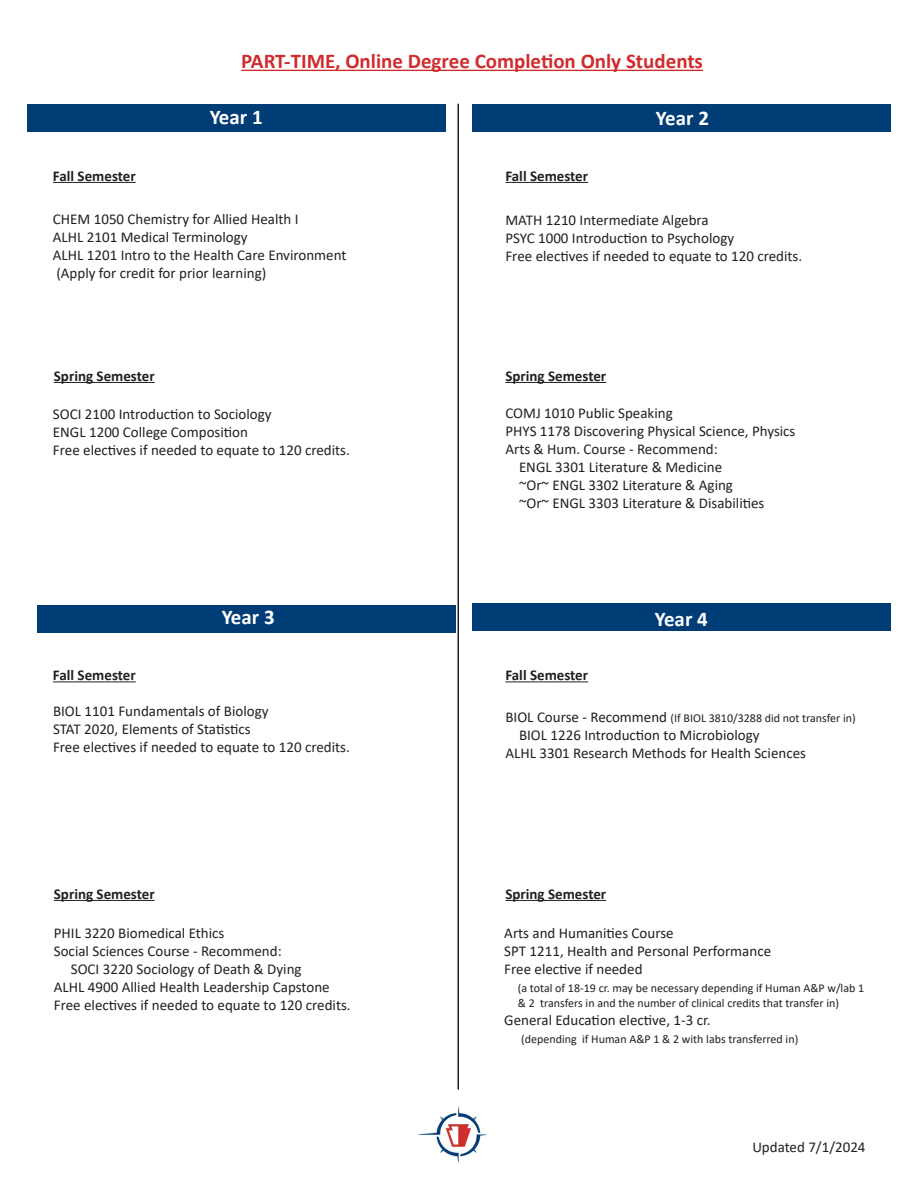
<style>
.page{position:relative;width:918px;height:1188px;background:#fff}
.page>*{position:absolute;margin:0;border:0;box-sizing:border-box;transform-origin:0 0}
.t1{font:700 21px "Calibri";color:#d02c2d}
.t2{font:700 21px "Calibri";color:#fff}
.t3{font:15px/18px "Calibri";color:#231f20}
.t4{font:700 15px "Calibri";color:#231f20}
.t5{font:12px/15px "Calibri";color:#231f20}
.s1{font-size:15px}
</style>
<div class="page">
<div style="left:27px;top:104px;width:419px;height:28px;background:#003d76"></div>
<div style="left:37px;top:605px;width:419px;height:28px;background:#003d76"></div>
<div style="left:472px;top:104px;width:419px;height:28px;background:#003d76"></div>
<div style="left:472px;top:603px;width:419px;height:28px;background:#003d76"></div>
<hr style="left:458px;top:104px;width:1px;height:986px;background:#231f20">
<hr style="left:241px;top:70px;width:462px;height:1px;background:#d02c2d">
<hr style="left:53px;top:182px;width:83px;height:1px;background:#231f20">
<hr style="left:53px;top:681px;width:83px;height:1px;background:#231f20">
<hr style="left:505px;top:182px;width:83px;height:1px;background:#231f20">
<hr style="left:505px;top:681px;width:83px;height:1px;background:#231f20">
<hr style="left:54px;top:382px;width:101px;height:1px;background:#231f20">
<hr style="left:54px;top:900px;width:101px;height:1px;background:#231f20">
<hr style="left:505px;top:382px;width:101px;height:1px;background:#231f20">
<hr style="left:505px;top:900px;width:101px;height:1px;background:#231f20">
<img style="left:418px;top:1107px;width:69px;height:56px">
<p class="t4" style="left:53px;top:165px;width:84px">Fall Semester</p>
<p class="t1" style="left:241px;top:46px;width:463px">PART-TIME, Online Degree Completion Only Students</p>
<p class="t2" style="left:656px;top:103px;width:55px">Year 2</p>
<p class="t2" style="left:210px;top:102px;width:55px">Year 1</p>
<p class="t4" style="left:505px;top:165px;width:84px">Fall Semester</p>
<p class="t3" style="left:53px;top:210px;width:247px">CHEM 1050 Chemistry for Allied Health I</p>
<p class="t3" style="left:53px;top:228px;width:196px">ALHL 2101 Medical Terminology</p>
<p class="t3" style="left:53px;top:246px;width:295px">ALHL 1201 Intro to the Health Care Environment</p>
<p class="t3" style="left:56px;top:264px;width:211px">(Apply for credit for prior learning)</p>
<p class="t3" style="left:505px;top:210px;width:205px">MATH 1210 Intermediate Algebra</p>
<p class="t3" style="left:505px;top:228px;width:298px">PSYC 1000 Introduction to Psychology<br>Free electives if needed to equate to 120 credits.</p>
<p class="t4" style="left:54px;top:365px;width:102px">Spring Semester</p>
<p class="t4" style="left:505px;top:365px;width:102px">Spring Semester</p>
<p class="t3" style="left:53px;top:404px;width:220px">SOCI 2100 Introduction to Sociology</p>
<p class="t3" style="left:53px;top:422px;width:298px">ENGL 1200 College Composition<br>Free electives if needed to equate to 120 credits.</p>
<p class="t3" style="left:505px;top:404px;width:169px">COMJ 1010 Public Speaking</p>
<p class="t3" style="left:505px;top:422px;width:292px">PHYS 1178 Discovering Physical Science, Physics</p>
<p class="t3" style="left:519px;top:440px;width:247px;text-indent:-14px">Arts &amp; Hum. Course - Recommend:<br>ENGL 3301 Literature &amp; Medicine<br>~Or~ ENGL 3302 Literature &amp; Aging ~Or~ ENGL 3303 Literature &amp; Disabilities</p>
<p class="t2" style="left:222px;top:602px;width:55px">Year 3</p>
<p class="t2" style="left:655px;top:604px;width:55px">Year 4</p>
<p class="t4" style="left:53px;top:665px;width:84px">Fall Semester</p>
<p class="t4" style="left:505px;top:665px;width:84px">Fall Semester</p>
<p class="t3" style="left:53px;top:702px;width:217px">BIOL 1101 Fundamentals of Biology</p>
<p class="t3" style="left:53px;top:720px;width:298px">STAT 2020, Elements of Statistics<br>Free electives if needed to equate to 120 credits.</p>
<p class="t5" style="left:505px;top:710px;width:352px"><span class="s1">BIOL Course - Recommend</span> (If BIOL 3810/3288 did not transfer in)</p>
<p class="t3" style="left:505px;top:726px;width:302px;text-indent:14px">BIOL 1226 Introduction to Microbiology<br>ALHL 3301 Research Methods for Health Sciences</p>
<p class="t4" style="left:54px;top:883px;width:102px">Spring Semester</p>
<p class="t4" style="left:505px;top:883px;width:102px">Spring Semester</p>
<p class="t3" style="left:54px;top:924px;width:172px">PHIL 3220 Biomedical Ethics</p>
<p class="t3" style="left:54px;top:942px;width:229px">Social Sciences Course - Recommend:</p>
<p class="t3" style="left:71px;top:960px;width:232px">SOCI 3220 Sociology of Death &amp; Dying</p>
<p class="t3" style="left:54px;top:978px;width:277px">ALHL 4900 Allied Health Leadership Capstone</p>
<p class="t3" style="left:54px;top:996px;width:298px">Free electives if needed to equate to 120 credits.</p>
<p class="t3" style="left:504px;top:924px;width:171px">Arts and Humanities Course</p>
<p class="t3" style="left:504px;top:942px;width:268px">SPT 1211, Health and Personal Performance</p>
<p class="t3" style="left:504px;top:960px;width:140px">Free elective if needed</p>
<p class="t5" style="left:518px;top:980px;width:348px">(a total of 18-19 cr. may be necessary depending if Human A&amp;P w/lab 1 &amp; 2 transfers in and the number of clinical credits that transfer in)</p>
<p class="t3" style="left:504px;top:1011px;width:208px">General Education elective, 1-3 cr.</p>
<p class="t5" style="left:521px;top:1031px;width:279px">(depending if Human A&amp;P 1 &amp; 2 with labs transferred in)</p>
<p class="t3" style="left:752px;top:1137px;width:115px">Updated 7/1/2024</p>
</div>
